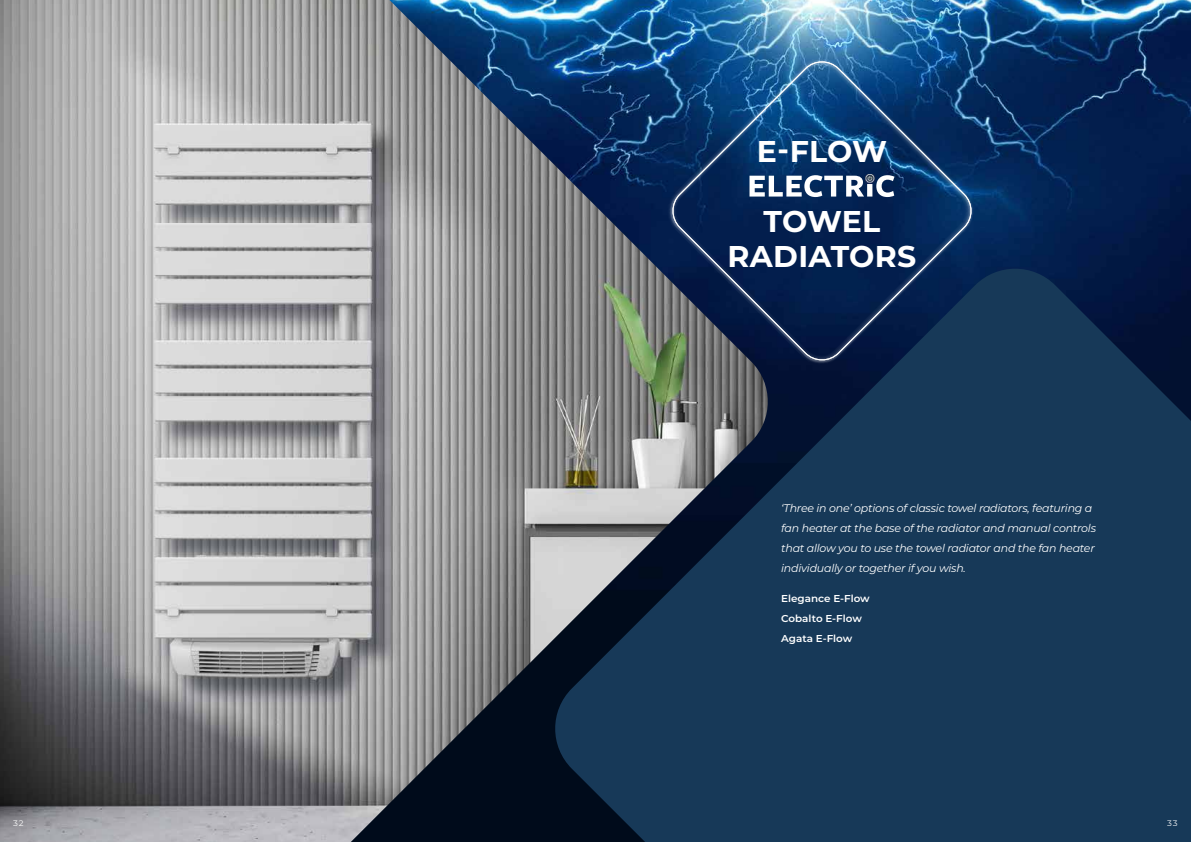
<style>
.page{position:relative;width:1191px;height:842px;background:#fff}
.page>*{position:absolute;margin:0;border:0;box-sizing:border-box;transform-origin:0 0}
.t1{font:700 30px/35px "Montserrat";letter-spacing:.01em;color:#fff;text-align:center}
.t2{font:italic 11px/20px "Montserrat";letter-spacing:-.02em;color:#fff}
.t3{font:600 10px/20px "Montserrat";color:#fff;scale:1.04 1}
.t4{font:8px "Montserrat";color:#fff}
</style>
<div class="page">
<img style="left:773px;top:0;width:418px;height:263px">
<svg style="left:773px;top:263px;width:418px;height:579px;fill:#173958"></svg>
<img style="left:0;top:0;width:773px;height:842px">
<svg style="left:656px;top:45px;width:332px;height:332px"></svg>
<svg style="left:659px;top:48px;width:325px;height:325px"></svg>
<svg style="left:670px;top:59px;width:304px;height:304px"></svg>
<svg style="left:749px;top:174px;width:145px;height:23px"></svg>
<h1 class="t1" style="left:757px;top:132px;width:132px">E-FLOW</h1>
<h1 class="t1" style="left:727px;top:202px;width:190px">TOWEL<br>RADIATORS</h1>
<p class="t2" style="left:781px;top:498px;width:316px">‘Three in one’ options of classic towel radiators, featuring a fan heater at the base of the radiator and manual controls that allow you to use the towel radiator and the fan heater individually or together if you wish.</p>
<p class="t3" style="left:781px;top:588px;width:87px">Elegance E-Flow<br>Cobalto E-Flow<br>Agata E-Flow</p>
<p class="t4" style="left:13px;top:818px;width:13px">32</p>
<p class="t4" style="left:1167px;top:817px;width:13px">33</p>
</div>
